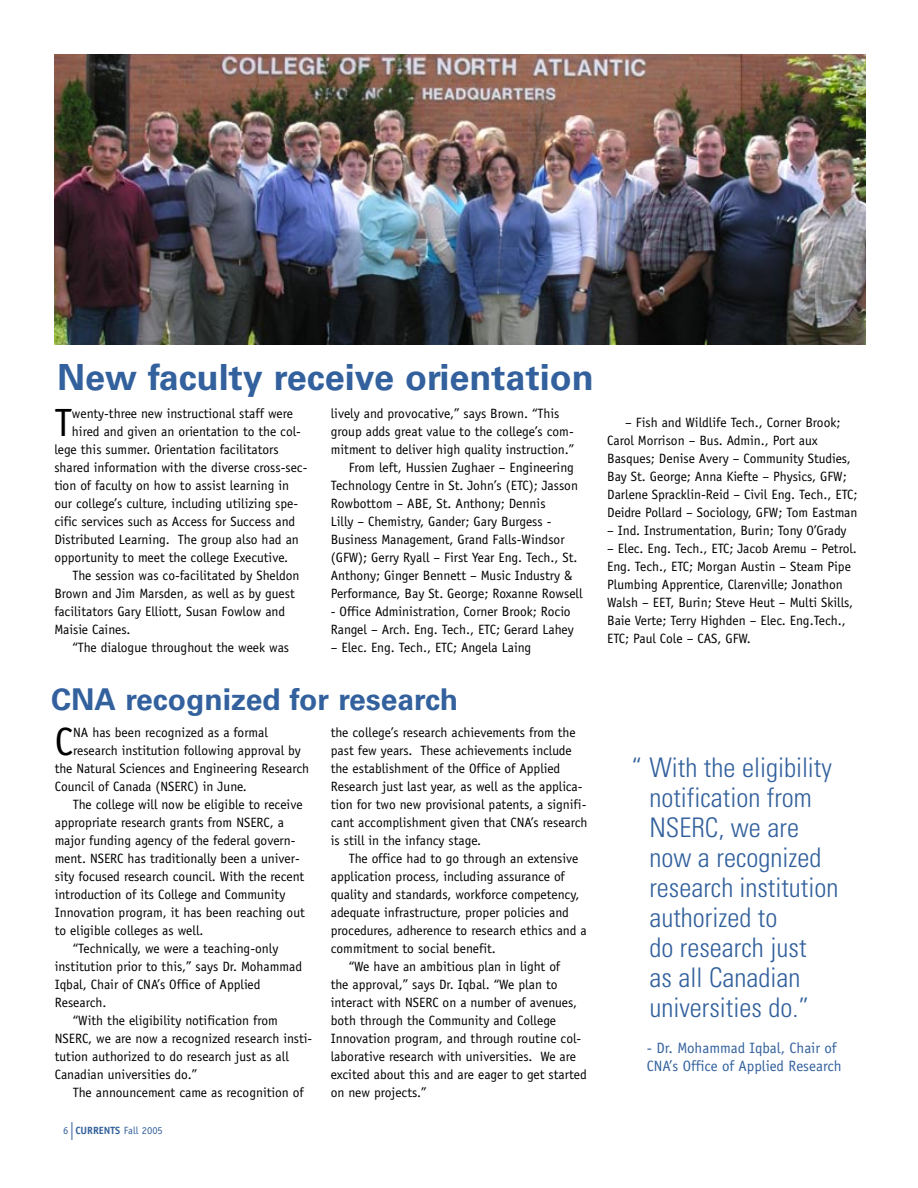
<style>
.page{position:relative;width:918px;height:1188px;background:#fff}
.page>*{position:absolute;margin:0;border:0;box-sizing:border-box;transform-origin:0 0}
.t1{font:39.45px "Officina Sans Std";color:#000}
.t2{font:700 36px "Univers LT Std";color:#33619d}
.t3{font:700 30px "Univers LT Std";color:#33619d}
.t4{font:300 condensed 27px/30px "Univers LT Std";color:#33619d}
.t5{font:15px/18px "Officina Sans Std";color:#33619d}
.t6{font:13.5px/18px "Officina Sans Std";color:#000}
.t7{font:10.5px "Officina Sans Std";color:#33619d}
.s1{font-weight:700}
</style>
<div class="page">
<svg style="left:72px;top:1122px;width:1px;height:18px"></svg>
<img style="left:54px;top:54px;width:812px;height:290px">
<h2 class="t2" style="left:57px;top:356px;width:538px">New faculty receive orientation</h2>
<h1 class="t1" style="left:54px;top:400px;width:19px">T</h1>
<p class="t6" style="left:72px;top:405px;width:223px">wenty-three new instructional staff were</p>
<p class="t6" style="left:72px;top:423px;width:231px">hired and given an orientation to the col-</p>
<p class="t6" style="left:54px;top:441px;width:226px">lege this summer. Orientation facilitators</p>
<p class="t6" style="left:54px;top:459px;width:255px">shared information with the diverse cross-sec-</p>
<p class="t6" style="left:54px;top:477px;width:236px">tion of faculty on how to assist learning in</p>
<p class="t6" style="left:54px;top:495px;width:245px">our college’s culture, including utilizing spe-</p>
<p class="t6" style="left:54px;top:513px;width:242px">cific services such as Access for Success and</p>
<p class="t6" style="left:54px;top:531px;width:246px">Distributed Learning. The group also had an</p>
<p class="t6" style="left:54px;top:549px;width:235px">opportunity to meet the college Executive.</p>
<p class="t6" style="left:72px;top:567px;width:229px">The session was co-facilitated by Sheldon</p>
<p class="t6" style="left:54px;top:585px;width:242px">Brown and Jim Marsden, as well as by guest</p>
<p class="t6" style="left:54px;top:603px;width:232px">facilitators Gary Elliott, Susan Fowlow and</p>
<p class="t6" style="left:54px;top:621px;width:78px">Maisie Caines.</p>
<p class="t6" style="left:72px;top:639px;width:218px">“The dialogue throughout the week was</p>
<p class="t6" style="left:331px;top:405px;width:230px">lively and provocative,” says Brown. “This</p>
<p class="t6" style="left:331px;top:423px;width:245px">group adds great value to the college’s com-</p>
<p class="t6" style="left:331px;top:441px;width:245px">mitment to deliver high quality instruction.”</p>
<p class="t6" style="left:349px;top:459px;width:227px">From left, Hussien Zughaer – Engineering</p>
<p class="t6" style="left:331px;top:477px;width:249px">Technology Centre in St. John’s (ETC); Jasson</p>
<p class="t6" style="left:331px;top:495px;width:216px">Rowbottom – ABE, St. Anthony; Dennis</p>
<p class="t6" style="left:331px;top:513px;width:222px">Lilly – Chemistry, Gander; Gary Burgess -</p>
<p class="t6" style="left:331px;top:531px;width:235px">Business Management, Grand Falls-Windsor</p>
<p class="t6" style="left:331px;top:549px;width:248px">(GFW); Gerry Ryall – First Year Eng. Tech., St.</p>
<p class="t6" style="left:331px;top:567px;width:243px">Anthony; Ginger Bennett – Music Industry &amp;</p>
<p class="t6" style="left:331px;top:585px;width:253px">Performance, Bay St. George; Roxanne Rowsell</p>
<p class="t6" style="left:331px;top:603px;width:245px">- Office Administration, Corner Brook; Rocio<br>Rangel – Arch. Eng. Tech., ETC; Gerard Lahey</p>
<p class="t6" style="left:331px;top:639px;width:202px">– Elec. Eng. Tech., ETC; Angela Laing</p>
<h3 class="t3" style="left:51px;top:682px;width:408px">CNA recognized for research</h3>
<h1 class="t1" style="left:55px;top:718px;width:20px">C</h1>
<p class="t6" style="left:73px;top:723px;width:196px">NA has been recognized as a formal</p>
<p class="t6" style="left:73px;top:741px;width:229px">research institution following approval by</p>
<p class="t6" style="left:55px;top:759px;width:256px">the Natural Sciences and Engineering Research</p>
<p class="t6" style="left:55px;top:777px;width:194px">Council of Canada (NSERC) in June.</p>
<p class="t6" style="left:73px;top:795px;width:231px">The college will now be eligible to receive</p>
<p class="t6" style="left:55px;top:813px;width:231px">appropriate research grants from NSERC, a</p>
<p class="t6" style="left:55px;top:831px;width:242px">major funding agency of the federal govern-</p>
<p class="t6" style="left:55px;top:849px;width:247px">ment. NSERC has traditionally been a univer-</p>
<p class="t6" style="left:55px;top:867px;width:251px">sity focused research council. With the recent</p>
<p class="t6" style="left:55px;top:885px;width:232px">introduction of its College and Community</p>
<p class="t6" style="left:55px;top:903px;width:252px">Innovation program, it has been reaching out</p>
<p class="t6" style="left:55px;top:921px;width:150px">to eligible colleges as well.</p>
<p class="t6" style="left:73px;top:939px;width:207px">“Technically, we were a teaching-only</p>
<p class="t6" style="left:55px;top:957px;width:249px">institution prior to this,” says Dr. Mohammad</p>
<p class="t6" style="left:55px;top:975px;width:207px">Iqbal, Chair of CNA’s Office of Applied</p>
<p class="t6" style="left:55px;top:993px;width:53px">Research.</p>
<p class="t6" style="left:73px;top:1011px;width:207px">“With the eligibility notification from</p>
<p class="t6" style="left:55px;top:1029px;width:259px">NSERC, we are now a recognized research insti-</p>
<p class="t6" style="left:55px;top:1047px;width:236px">tution authorized to do research just as all</p>
<p class="t6" style="left:55px;top:1065px;width:144px">Canadian universities do.”</p>
<p class="t6" style="left:73px;top:1083px;width:232px">The announcement came as recognition of</p>
<p class="t7" style="left:63px;top:1124px;width:101px">6 <span class="s1">CURRENTS</span> Fall 2005</p>
<p class="t6" style="left:331px;top:723px;width:258px">the college’s research achievements from the past few years. These achievements include the establishment of the Office of Applied Research just last year, as well as the applica&shy;tion for two new provisional patents, a signifi&shy;cant accomplishment given that CNA’s research is still in the infancy stage.</p>
<p class="t6" style="left:349px;top:849px;width:231px">The office had to go through an extensive</p>
<p class="t6" style="left:331px;top:867px;width:236px">application process, including assurance of</p>
<p class="t6" style="left:331px;top:885px;width:250px">quality and standards, workforce competency,</p>
<p class="t6" style="left:331px;top:903px;width:240px">adequate infrastructure, proper policies and</p>
<p class="t6" style="left:331px;top:921px;width:257px">procedures, adherence to research ethics and a</p>
<p class="t6" style="left:331px;top:939px;width:167px">commitment to social benefit.</p>
<p class="t6" style="left:349px;top:957px;width:213px">“We have an ambitious plan in light of</p>
<p class="t6" style="left:331px;top:975px;width:228px">the approval,” says Dr. Iqbal. “We plan to</p>
<p class="t6" style="left:331px;top:993px;width:248px">interact with NSERC on a number of avenues,</p>
<p class="t6" style="left:331px;top:1011px;width:227px">both through the Community and College</p>
<p class="t6" style="left:331px;top:1029px;width:252px">Innovation program, and through routine col-</p>
<p class="t6" style="left:331px;top:1047px;width:247px">laborative research with universities. We are</p>
<p class="t6" style="left:331px;top:1065px;width:258px">excited about this and are eager to get started</p>
<p class="t6" style="left:331px;top:1083px;width:97px">on new projects.”</p>
<p class="t6" style="left:607px;top:414px;width:252px;text-indent:18px">– Fish and Wildlife Tech., Corner Brook; Carol Morrison – Bus. Admin., Port aux Basques; Denise Avery – Community Studies, Bay St. George; Anna Kiefte – Physics, GFW; Darlene Spracklin-Reid – Civil Eng. Tech., ETC; Deidre Pollard – Sociology, GFW; Tom Eastman</p>
<p class="t6" style="left:607px;top:522px;width:241px">– Ind. Instrumentation, Burin; Tony O’Grady</p>
<p class="t6" style="left:607px;top:540px;width:251px">– Elec. Eng. Tech., ETC; Jacob Aremu – Petrol.<br>Eng. Tech., ETC; Morgan Austin – Steam Pipe Plumbing Apprentice, Clarenville; Jonathon Walsh – EET, Burin; Steve Heut – Multi Skills, Baie Verte; Terry Highden – Elec. Eng.Tech., ETC; Paul Cole – CAS, GFW.</p>
<h3 class="t4" style="left:649px;top:753px;width:190px;text-indent:-18px">“ With the eligibility notification from<br>NSERC, we are now a recognized research institution authorized to<br>do research just<br>as all Canadian universities do.”</h3>
<p class="t5" style="left:647px;top:1039px;width:196px">- Dr. Mohammad Iqbal, Chair of<br>CNA’s Office of Applied Research</p>
</div>
